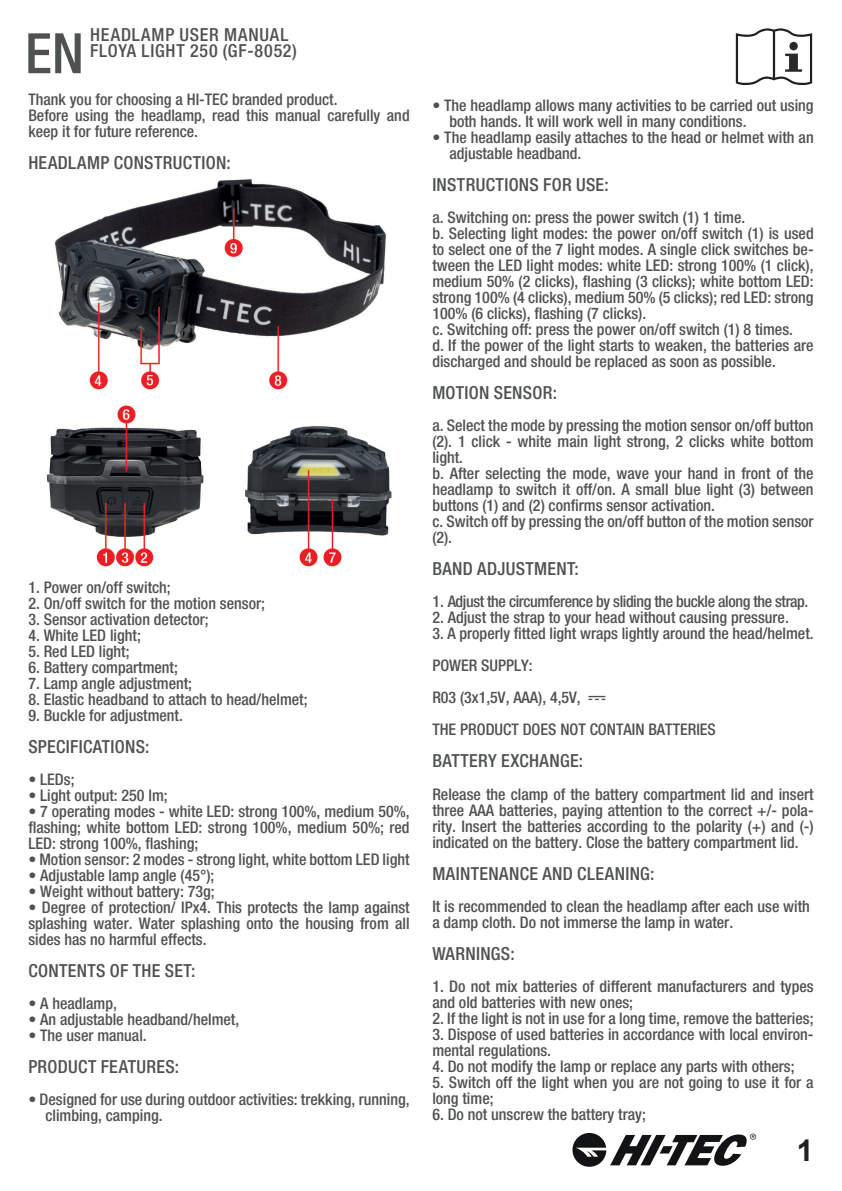
<style>
.page{position:relative;width:842px;height:1191px;background:#fff}
.page>*{position:absolute;margin:0;border:0;box-sizing:border-box;transform-origin:0 0}
.t1{font:500 condensed 55.8px "Helvetica Neue LT Com";color:#4f5252}
.t2{font:700 30px "Arial";color:#231f20}
.t3{font:500 condensed 18px "Helvetica Neue LT Com";letter-spacing:.02em;color:#4f5252}
.t4{font:500 condensed 18px/16px "Helvetica Neue LT Com";letter-spacing:.045em;color:#4f5252}
.t5{font:500 condensed 16px/16px "Helvetica Neue LT Com";color:#4f5252}
.t6{font:500 condensed 16px "Helvetica Neue LT Com";letter-spacing:-.025em;color:#4f5252}
</style>
<div class="page">
<svg style="left:736px;top:28px;width:76px;height:57px"></svg>
<img style="left:47px;top:179px;width:345px;height:388px">
<svg style="left:572px;top:1133px;width:184px;height:33px"></svg>
<p class="t4" style="left:90px;top:27px;width:208px">HEADLAMP USER MANUAL<br>FLOYA LIGHT 250 (GF-8052)</p>
<h1 class="t1" style="left:25px;top:20px;width:60px">EN</h1>
<p class="t5" style="left:28px;top:91px;width:383px">Thank you for choosing a HI-TEC branded product.<br>Before using the headlamp, read this manual carefully and keep it for future reference.</p>
<p class="t3" style="left:28px;top:152px;width:204px">HEADLAMP CONSTRUCTION:</p>
<p class="t5" style="left:28px;top:579px;width:144px">1. Power on/off switch;</p>
<p class="t5" style="left:28px;top:595px;width:238px">2. On/off switch for the motion sensor;</p>
<p class="t5" style="left:28px;top:611px;width:182px">3. Sensor activation detector;</p>
<p class="t5" style="left:28px;top:627px;width:114px">4. White LED light;</p>
<p class="t5" style="left:28px;top:643px;width:103px">5. Red LED light;</p>
<p class="t5" style="left:28px;top:659px;width:151px">6. Battery compartment;</p>
<p class="t5" style="left:28px;top:675px;width:165px">7. Lamp angle adjustment;</p>
<p class="t5" style="left:28px;top:691px;width:281px">8. Elastic headband to attach to head/helmet;</p>
<p class="t5" style="left:28px;top:707px;width:156px">9. Buckle for adjustment.</p>
<p class="t3" style="left:28px;top:735px;width:123px">SPECIFICATIONS:</p>
<p class="t5" style="left:28px;top:771px;width:48px">• LEDs;</p>
<p class="t5" style="left:28px;top:787px;width:141px">• Light output: 250 lm;</p>
<p class="t5" style="left:28px;top:803px;width:383px;text-align:justify">• 7 operating modes - white LED: strong 100%, medium 50%, flashing; white bottom LED: strong 100%, medium 50%; red LED: strong 100%, flashing;</p>
<p class="t5" style="left:28px;top:851px;width:383px">• Motion sensor: 2 modes - strong light, white bottom LED light</p>
<p class="t5" style="left:28px;top:867px;width:188px">• Adjustable lamp angle (45°);</p>
<p class="t5" style="left:28px;top:883px;width:188px">• Weight without battery: 73g;</p>
<p class="t5" style="left:28px;top:899px;width:383px;text-align:justify">• Degree of protection/ IPx4. This protects the lamp against splashing water. Water splashing onto the housing from all sides has no harmful effects.</p>
<p class="t3" style="left:28px;top:959px;width:168px">CONTENTS OF THE SET:</p>
<p class="t5" style="left:28px;top:995px;width:90px">• A headlamp,</p>
<p class="t5" style="left:28px;top:1011px;width:212px">• An adjustable headband/helmet,</p>
<p class="t5" style="left:28px;top:1027px;width:120px">• The user manual.</p>
<p class="t3" style="left:28px;top:1055px;width:152px">PRODUCT FEATURES:</p>
<p class="t5" style="left:45px;top:1091px;width:366px;text-indent:-17px">• Designed for use during outdoor activities: trekking, running, climbing, camping.</p>
<p class="t5" style="left:449px;top:97px;width:366px;text-indent:-17px">• The headlamp allows many activities to be carried out using both hands. It will work well in many conditions.</p>
<p class="t5" style="left:449px;top:129px;width:366px;text-indent:-17px">• The headlamp easily attaches to the head or helmet with an adjustable headband.</p>
<p class="t3" style="left:432px;top:174px;width:178px">INSTRUCTIONS FOR USE:</p>
<p class="t5" style="left:432px;top:209px;width:383px">a. Switching on: press the power switch (1) 1 time.<br>b. Selecting light modes: the power on/off switch (1) is used to select one of the 7 light modes. A single click switches be&shy;tween the LED light modes: white LED: strong 100% (1 click), medium 50% (2 clicks), flashing (3 clicks); white bottom LED: strong 100% (4 clicks), medium 50% (5 clicks); red LED: strong 100% (6 clicks), flashing (7 clicks).<br>c. Switching off: press the power on/off switch (1) 8 times.<br>d. If the power of the light starts to weaken, the batteries are discharged and should be replaced as soon as possible.</p>
<p class="t3" style="left:432px;top:382px;width:126px">MOTION SENSOR:</p>
<p class="t5" style="left:432px;top:417px;width:383px">a. Select the mode by pressing the motion sensor on/off button (2). 1 click - white main light strong, 2 clicks white bottom light.<br>b. After selecting the mode, wave your hand in front of the headlamp to switch it off/on. A small blue light (3) between buttons (1) and (2) confirms sensor activation.<br>c. Switch off by pressing the on/off button of the motion sensor (2).</p>
<p class="t3" style="left:432px;top:558px;width:148px">BAND ADJUSTMENT:</p>
<p class="t6" style="left:432px;top:592px;width:378px">1. Adjust the circumference by sliding the buckle along the strap.</p>
<p class="t5" style="left:432px;top:609px;width:358px">2. Adjust the strap to your head without causing pressure.</p>
<p class="t5" style="left:432px;top:617px;width:383px;line-height:32px">3. A properly fitted light wraps lightly around the head/helmet.<br>POWER SUPPLY:<br>R03 (3x1,5V, AAA), 4,5V,<br>THE PRODUCT DOES NOT CONTAIN BATTERIES</p>
<p class="t3" style="left:432px;top:750px;width:152px">BATTERY EXCHANGE:</p>
<p class="t5" style="left:432px;top:785px;width:383px;text-align:justify">Release the clamp of the battery compartment lid and insert three AAA batteries, paying attention to the correct +/- pola&shy;rity. Insert the batteries according to the polarity (+) and (-) indicated on the battery. Close the battery compartment lid.</p>
<p class="t3" style="left:432px;top:862px;width:224px">MAINTENANCE AND CLEANING:</p>
<p class="t5" style="left:432px;top:897px;width:379px">It is recommended to clean the headlamp after each use with a damp cloth. Do not immerse the lamp in water.</p>
<p class="t3" style="left:432px;top:942px;width:84px">WARNINGS:</p>
<p class="t5" style="left:432px;top:977px;width:383px">1. Do not mix batteries of different manufacturers and types and old batteries with new ones;</p>
<p class="t5" style="left:432px;top:1009px;width:383px">2. If the light is not in use for a long time, remove the batteries;</p>
<p class="t5" style="left:432px;top:1025px;width:383px">3. Dispose of used batteries in accordance with local environ&shy;mental regulations.</p>
<p class="t5" style="left:432px;top:1057px;width:364px">4. Do not modify the lamp or replace any parts with others;</p>
<p class="t5" style="left:432px;top:1073px;width:383px">5. Switch off the light when you are not going to use it for a long time;</p>
<p class="t5" style="left:432px;top:1105px;width:215px">6. Do not unscrew the battery tray;</p>
<h2 class="t2" style="left:797px;top:1129px;width:18px">1</h2>
</div>
